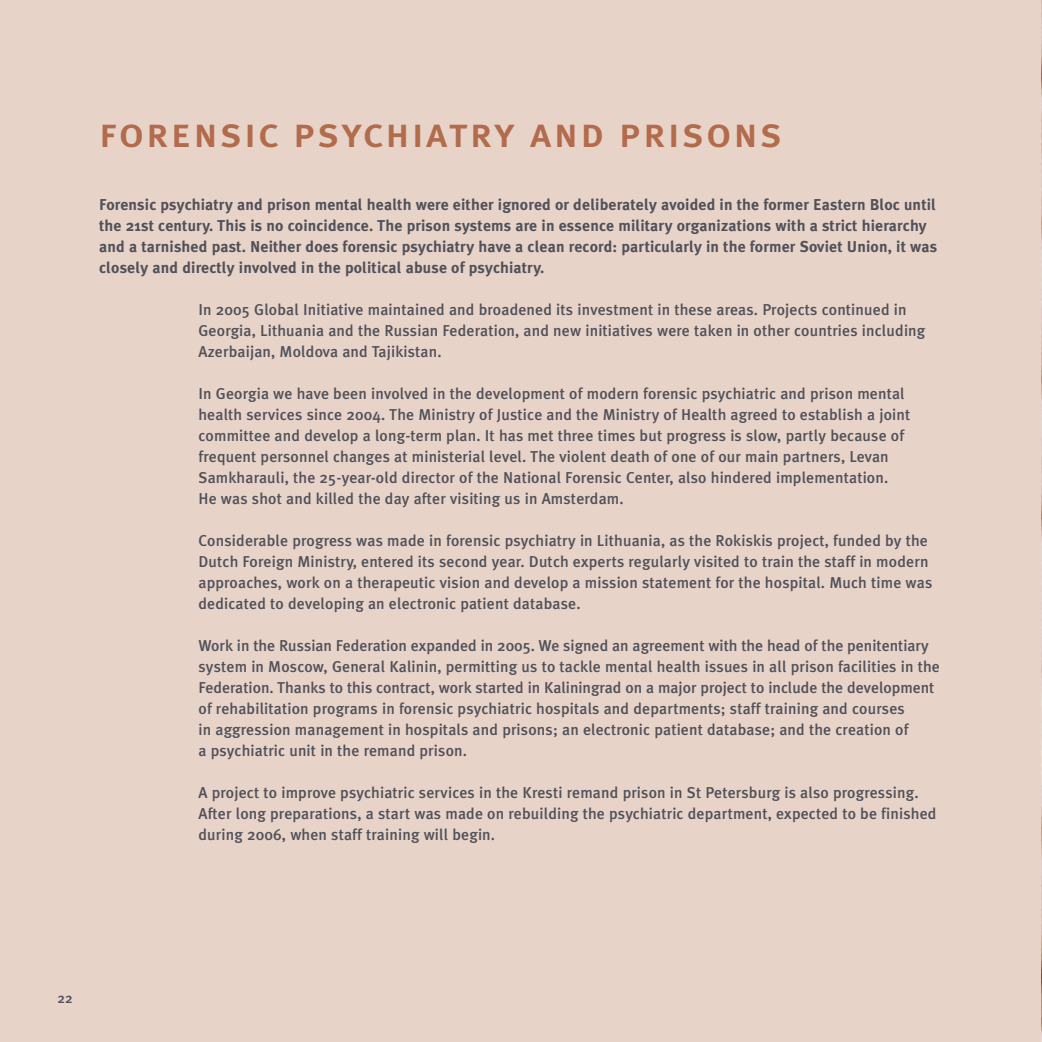
<style>
.page{position:relative;width:1042px;height:1042px;background:#e8d3c9}
.page>*{position:absolute;margin:0;border:0;box-sizing:border-box;transform-origin:0 0}
.t1{font:42px "Meta Plus Medium Caps";letter-spacing:.05em;color:#b26b4b}
.t2{font:500 15.75px/21px "Meta Plus";letter-spacing:.01em;color:#505159}
.t3{font:700 15.75px/21px "Meta Plus";letter-spacing:.01em;color:#505159}
.t4{font:500 14px "Meta Plus";color:#505159}
</style>
<div class="page">
<img style="left:1041px;top:0;width:1px;height:1042px">
<h1 class="t1" style="left:99px;top:108px;width:684px">forensic psychiatry and prisons</h1>
<p class="t3" style="left:99px;top:194px;width:839px">Forensic psychiatry and prison mental health were either ignored or deliberately avoided in the former Eastern Bloc until the 21st century. This is no coincidence. The prison systems are in essence military organizations with a strict hierarchy and a tarnished past. Neither does forensic psychiatry have a clean record: particularly in the former Soviet Union, it was closely and directly involved in the political abuse of psychiatry.</p>
<p class="t2" style="left:198px;top:299px;width:728px">In 2005 Global Initiative maintained and broadened its investment in these areas. Projects continued in<br>Georgia, Lithuania and the Russian Federation, and new initiatives were taken in other countries including<br>Azerbaijan, Moldova and Tajikistan.</p>
<p class="t2" style="left:198px;top:383px;width:713px">In Georgia we have been involved in the development of modern forensic psychiatric and prison mental health services since 2004. The Ministry of Justice and the Ministry of Health agreed to establish a joint committee and develop a long-term plan. It has met three times but progress is slow, partly because of frequent personnel changes at ministerial level. The violent death of one of our main partners, Levan Samkharauli, the 25-year-old director of the National Forensic Center, also hindered implementation.<br>He was shot and killed the day after visiting us in Amsterdam.</p>
<p class="t2" style="left:198px;top:530px;width:735px">Considerable progress was made in forensic psychiatry in Lithuania, as the Rokiskis project, funded by the Dutch Foreign Ministry, entered its second year. Dutch experts regularly visited to train the staff in modern approaches, work on a therapeutic vision and develop a mission statement for the hospital. Much time was dedicated to developing an electronic patient database.</p>
<p class="t2" style="left:198px;top:635px;width:743px">Work in the Russian Federation expanded in 2005. We signed an agreement with the head of the penitentiary system in Moscow, General Kalinin, permitting us to tackle mental health issues in all prison facilities in the Federation. Thanks to this contract, work started in Kaliningrad on a major project to include the development of rehabilitation programs in forensic psychiatric hospitals and departments; staff training and courses<br>in aggression management in hospitals and prisons; an electronic patient database; and the creation of<br>a psychiatric unit in the remand prison.</p>
<p class="t2" style="left:198px;top:782px;width:739px">A project to improve psychiatric services in the Kresti remand prison in St Petersburg is also progressing.<br>After long preparations, a start was made on rebuilding the psychiatric department, expected to be finished during 2006, when staff training will begin.</p>
<p class="t4" style="left:57px;top:990px;width:17px">22</p>
</div>
